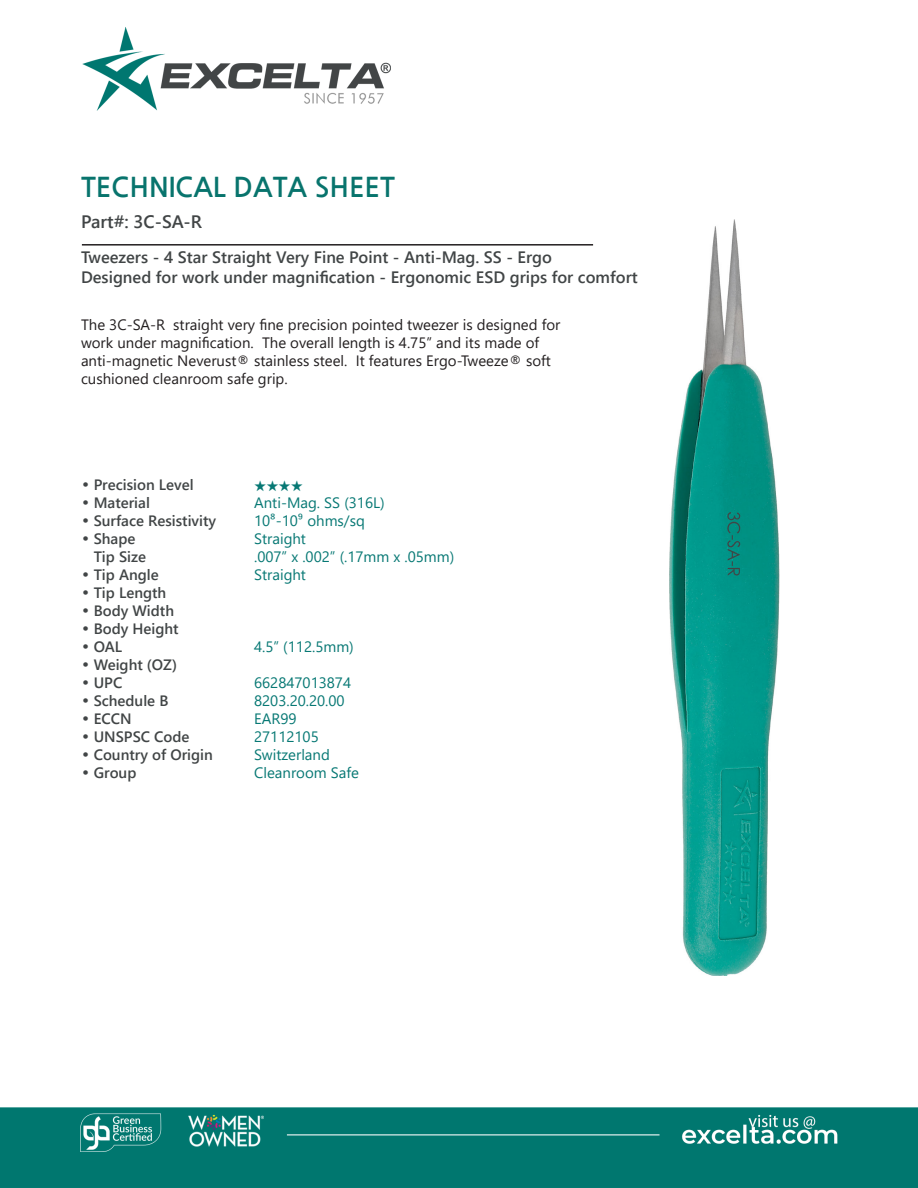
<style>
.page{position:relative;width:918px;height:1188px;background:#fff}
.page>*{position:absolute;margin:0;border:0;box-sizing:border-box;transform-origin:0 0}
.t1{font:700 27px "Nanum Gothic";color:#08746d}
.t2{font:700 18px "Yu Gothic UI";color:#414546}
.t3{font:700 16.5px "Yu Gothic UI";color:#414546}
.t4{font:15px/18px "Yu Gothic UI";color:#231f20}
.CT_s_CTM{font:700 15px "Yu Gothic UI";color:#414546}
.CT_s_CTM-2{font:15px "Yu Gothic UI";color:#077874}
.CT_s_CTM-3{font:500 15px "ITC Zapf Dingbats";color:#077874}
.s1{font-family:"Century Gothic";font-weight:400}
</style>
<div class="page">
<img style="left:0;top:27px;width:918px;height:1161px">
<img style="left:670px;top:220px;width:109px;height:756px">
<hr style="left:82px;top:244px;width:511px;height:2px;background:#231f20">
<p class="t1" style="left:81px;top:173px;width:315px">TECHNICAL DATA SHEET</p>
<p class="t2" style="left:81px;top:212px;width:123px">Part#: 3C-SA-R</p>
<p class="t3" style="left:81px;top:247px;width:473px">Tweezers - 4 Star Straight Very Fine Point - Anti-Mag. SS - Ergo</p>
<p class="t3" style="left:81px;top:267px;width:558px">Designed for work under magnification - Ergonomic ESD grips for comfort</p>
<p class="t4" style="left:81px;top:313px;width:481px">The 3C-SA-R straight very fine precision pointed tweezer is designed for work under magnification. The overall length is 4.75” and its made of anti-magnetic Neverust® stainless steel. It features Ergo-Tweeze® soft cushioned cleanroom safe grip.</p>
<p class="CT_s_CTM" style="left:81px;top:476px;width:114px"><span class="s1">•</span> Precision Level</p>
<p class="CT_s_CTM-3" style="left:254px;top:479px;width:50px">★★★★</p>
<p class="CT_s_CTM" style="left:81px;top:494px;width:70px"><span class="s1">•</span> Material</p>
<p class="CT_s_CTM-2" style="left:254px;top:489px;width:132px">Anti-Mag. SS (316L)</p>
<p class="CT_s_CTM" style="left:81px;top:512px;width:137px"><span class="s1">•</span> Surface Resistivity</p>
<p class="CT_s_CTM-2" style="left:254px;top:507px;width:112px">10⁸-10⁹ ohms/sq</p>
<p class="CT_s_CTM" style="left:81px;top:530px;width:56px"><span class="s1">•</span> Shape</p>
<p class="CT_s_CTM-2" style="left:254px;top:525px;width:53px">Straight</p>
<p class="CT_s_CTM" style="left:94px;top:548px;width:54px">Tip Size</p>
<p class="CT_s_CTM-2" style="left:254px;top:543px;width:202px">.007” x .002” (.17mm x .05mm)</p>
<p class="CT_s_CTM" style="left:81px;top:566px;width:79px"><span class="s1">•</span> Tip Angle</p>
<p class="CT_s_CTM-2" style="left:254px;top:561px;width:53px">Straight</p>
<p class="CT_s_CTM" style="left:81px;top:584px;width:87px"><span class="s1">•</span> Tip Length</p>
<p class="CT_s_CTM" style="left:81px;top:602px;width:95px"><span class="s1">•</span> Body Width</p>
<p class="CT_s_CTM" style="left:81px;top:620px;width:99px"><span class="s1">•</span> Body Height</p>
<p class="CT_s_CTM" style="left:81px;top:638px;width:43px"><span class="s1">•</span> OAL</p>
<p class="CT_s_CTM-2" style="left:254px;top:633px;width:101px">4.5” (112.5mm)</p>
<p class="CT_s_CTM" style="left:81px;top:656px;width:98px"><span class="s1">•</span> Weight (OZ)</p>
<p class="CT_s_CTM" style="left:81px;top:674px;width:43px"><span class="s1">•</span> UPC</p>
<p class="CT_s_CTM-2" style="left:254px;top:669px;width:99px">662847013874</p>
<p class="CT_s_CTM" style="left:81px;top:692px;width:89px"><span class="s1">•</span> Schedule B</p>
<p class="CT_s_CTM-2" style="left:254px;top:687px;width:92px">8203.20.20.00</p>
<p class="CT_s_CTM" style="left:81px;top:710px;width:52px"><span class="s1">•</span> ECCN</p>
<p class="CT_s_CTM-2" style="left:254px;top:705px;width:44px">EAR99</p>
<p class="CT_s_CTM" style="left:81px;top:728px;width:110px"><span class="s1">•</span> UNSPSC Code</p>
<p class="CT_s_CTM-2" style="left:254px;top:723px;width:66px">27112105</p>
<p class="CT_s_CTM" style="left:81px;top:746px;width:133px"><span class="s1">•</span> Country of Origin</p>
<p class="CT_s_CTM-2" style="left:254px;top:741px;width:77px">Switzerland</p>
<p class="CT_s_CTM" style="left:81px;top:764px;width:57px"><span class="s1">•</span> Group</p>
<p class="CT_s_CTM-2" style="left:254px;top:759px;width:106px">Cleanroom Safe</p>
</div>
